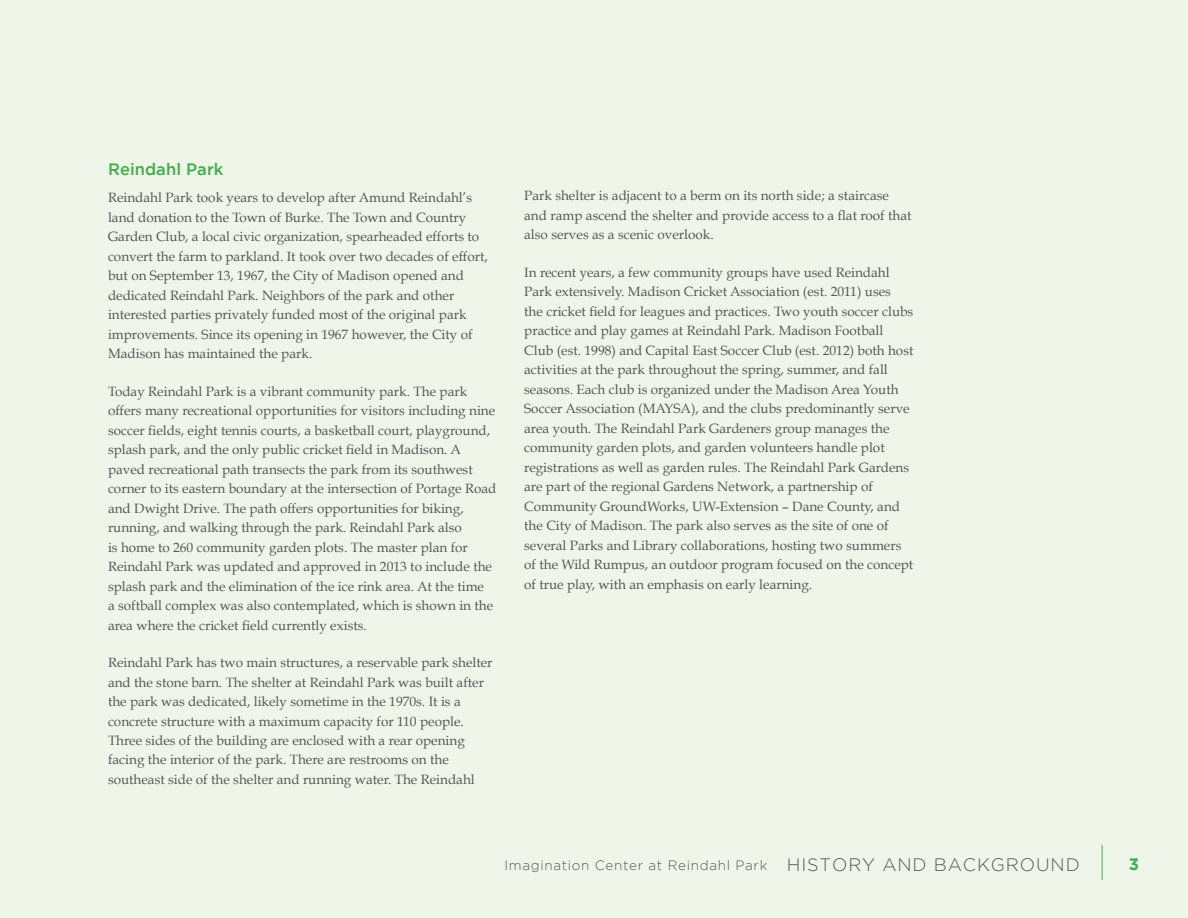
<style>
.page{position:relative;width:1188px;height:918px;background:#eff5e8}
.page>*{position:absolute;margin:0;border:0;box-sizing:border-box;transform-origin:0 0}
.Body{font:500 16.5px "Gotham";letter-spacing:.005em;color:#40ae49}
.t1{font:700 16.5px "Gotham";color:#40ae49}
.Body-2{font:13.5px/19.5px "Book Antiqua";color:#57585a}
.t2{font:300 13.5px "Gotham";letter-spacing:.05em;color:#57585a}
.s1{font-size:18px}
</style>
<div class="page">
<hr style="left:1102px;top:845px;width:1px;height:35px;background:#40ae49">
<p class="Body" style="left:108px;top:160px;width:117px">Reindahl Park</p>
<p class="Body-2" style="left:108px;top:188px;width:381px">Reindahl Park took years to develop after Amund Reindahl’s land donation to the Town of Burke. The Town and Country Garden Club, a local civic organization, spearheaded efforts to convert the farm to parkland. It took over two decades of effort, but on September 13, 1967, the City of Madison opened and dedicated Reindahl Park. Neighbors of the park and other interested parties privately funded most of the original park improvements. Since its opening in 1967 however, the City of Madison has maintained the park.</p>
<p class="Body-2" style="left:108px;top:381px;width:390px">Today Reindahl Park is a vibrant community park. The park offers many recreational opportunities for visitors including nine soccer fields, eight tennis courts, a basketball court, playground, splash park, and the only public cricket field in Madison. A paved recreational path transects the park from its southwest corner to its eastern boundary at the intersection of Portage Road and Dwight Drive. The path offers opportunities for biking, running, and walking through the park. Reindahl Park also<br>is home to 260 community garden plots. The master plan for Reindahl Park was updated and approved in 2013 to include the splash park and the elimination of the ice rink area. At the time<br>a softball complex was also contemplated, which is shown in the area where the cricket field currently exists.</p>
<p class="Body-2" style="left:108px;top:653px;width:386px">Reindahl Park has two main structures, a reservable park shelter and the stone barn. The shelter at Reindahl Park was built after the park was dedicated, likely sometime in the 1970s. It is a concrete structure with a maximum capacity for 110 people.<br>Three sides of the building are enclosed with a rear opening facing the interior of the park. There are restrooms on the southeast side of the shelter and running water. The Reindahl</p>
<p class="Body-2" style="left:524px;top:186px;width:389px">Park shelter is adjacent to a berm on its north side; a staircase and ramp ascend the shelter and provide access to a flat roof that also serves as a scenic overlook.</p>
<p class="Body-2" style="left:524px;top:262px;width:391px">In recent years, a few community groups have used Reindahl Park extensively. Madison Cricket Association (est. 2011) uses<br>the cricket field for leagues and practices. Two youth soccer clubs practice and play games at Reindahl Park. Madison Football Club (est. 1998) and Capital East Soccer Club (est. 2012) both host activities at the park throughout the spring, summer, and fall seasons. Each club is organized under the Madison Area Youth Soccer Association (MAYSA), and the clubs predominantly serve area youth. The Reindahl Park Gardeners group manages the community garden plots, and garden volunteers handle plot registrations as well as garden rules. The Reindahl Park Gardens are part of the regional Gardens Network, a partnership of Community GroundWorks, UW-Extension – Dane County, and the City of Madison. The park also serves as the site of one of several Parks and Library collaborations, hosting two summers of the Wild Rumpus, an outdoor program focused on the concept of true play, with an emphasis on early learning.</p>
<p class="t2" style="left:505px;top:858px;width:577px">Imagination Center at Reindahl Park <span class="s1">HISTORY AND BACKGROUND</span></p>
<p class="t1" style="left:1129px;top:855px;width:12px">3</p>
</div>
